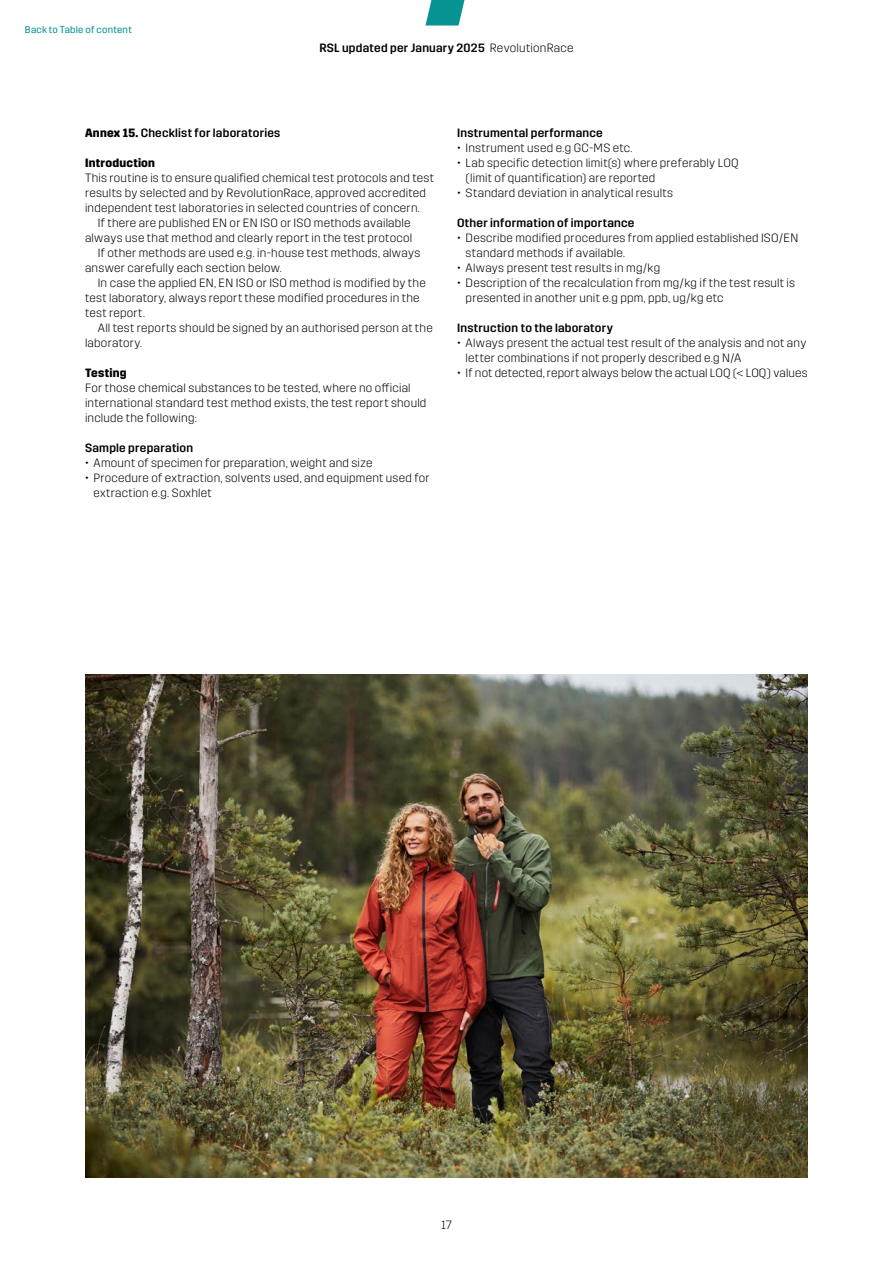
<style>
.page{position:relative;width:893px;height:1263px;background:#fff}
.page>*{position:absolute;margin:0;border:0;box-sizing:border-box;transform-origin:0 0}
.t1{font:300 12px/15px "Trim";letter-spacing:.02em;color:#000}
.t2{font:500 12px "Trim";letter-spacing:.02em;color:#000}
.t3{font:700 12px "Trim";letter-spacing:.02em;color:#000}
.t4{font:9.75px "Trim";letter-spacing:.025em;color:#089393}
.s1{font-weight:300}
.s2{font-weight:700}
</style>
<div class="page">
<svg style="left:425px;top:0;width:40px;height:26px"></svg>
<img style="left:85px;top:674px;width:723px;height:504px">
<p class="t4" style="left:25px;top:24px;width:108px">Back to Table of content</p>
<p class="t2" style="left:319px;top:41px;width:256px">RSL updated per January 2025 <span class="s1">RevolutionRace</span></p>
<p class="t2" style="left:85px;top:126px;width:197px"><span class="s2">Annex 15.</span> Checklist for laboratories</p>
<p class="t3" style="left:85px;top:156px;width:72px">Introduction</p>
<p class="t1" style="left:85px;top:170px;width:350px">This routine is to ensure qualified chemical test protocols and test</p>
<p class="t1" style="left:85px;top:185px;width:342px">results by selected and by RevolutionRace, approved accredited</p>
<p class="t1" style="left:85px;top:200px;width:336px">independent test laboratories in selected countries of concern.</p>
<p class="t1" style="left:98px;top:215px;width:314px">If there are published EN or EN ISO or ISO methods available</p>
<p class="t1" style="left:85px;top:230px;width:329px">always use that method and clearly report in the test protocol</p>
<p class="t1" style="left:98px;top:245px;width:324px">If other methods are used e.g. in-house test methods, always</p>
<p class="t1" style="left:85px;top:260px;width:198px">answer carefully each section below.</p>
<p class="t1" style="left:98px;top:275px;width:329px">In case the applied EN, EN ISO or ISO method is modified by the</p>
<p class="t1" style="left:85px;top:290px;width:336px">test laboratory, always report these modified procedures in the</p>
<p class="t1" style="left:85px;top:305px;width:61px">test report.</p>
<p class="t1" style="left:98px;top:320px;width:336px">All test reports should be signed by an authorised person at the</p>
<p class="t1" style="left:85px;top:335px;width:59px">laboratory.</p>
<p class="t3" style="left:85px;top:366px;width:43px">Testing</p>
<p class="t1" style="left:85px;top:380px;width:343px">For those chemical substances to be tested, where no official international standard test method exists, the test report should include the following:</p>
<p class="t2" style="left:85px;top:441px;width:110px">Sample preparation</p>
<p class="t1" style="left:85px;top:455px;width:289px">• Amount of specimen for preparation, weight and size</p>
<p class="t1" style="left:94px;top:470px;width:337px;text-indent:-9px">• Procedure of extraction, solvents used, and equipment used for extraction e.g. Soxhlet</p>
<p class="t2" style="left:457px;top:126px;width:147px">Instrumental performance</p>
<p class="t1" style="left:457px;top:140px;width:177px">• Instrument used e.g GC-MS etc.</p>
<p class="t1" style="left:466px;top:155px;width:274px;text-indent:-9px">• Lab specific detection limit(s) where preferably LOQ (limit of quantification) are reported</p>
<p class="t1" style="left:457px;top:185px;width:217px">• Standard deviation in analytical results</p>
<p class="t2" style="left:457px;top:216px;width:179px">Other information of importance</p>
<p class="t1" style="left:466px;top:230px;width:334px;text-indent:-9px">• Describe modified procedures from applied established ISO/EN standard methods if available.</p>
<p class="t1" style="left:457px;top:260px;width:205px">• Always present test results in mg/kg</p>
<p class="t1" style="left:466px;top:275px;width:331px;text-indent:-9px">• Description of the recalculation from mg/kg if the test result is presented in another unit e.g ppm, ppb, ug/kg etc</p>
<p class="t2" style="left:457px;top:321px;width:157px">Instruction to the laboratory</p>
<p class="t1" style="left:466px;top:335px;width:342px;text-indent:-9px">• Always present the actual test result of the analysis and not any letter combinations if not properly described e.g N/A</p>
<p class="t1" style="left:457px;top:365px;width:352px">• If not detected, report always below the actual LOQ (&lt; LOQ) values</p>
<p class="t1" style="left:441px;top:1218px;width:12px">17</p>
</div>
